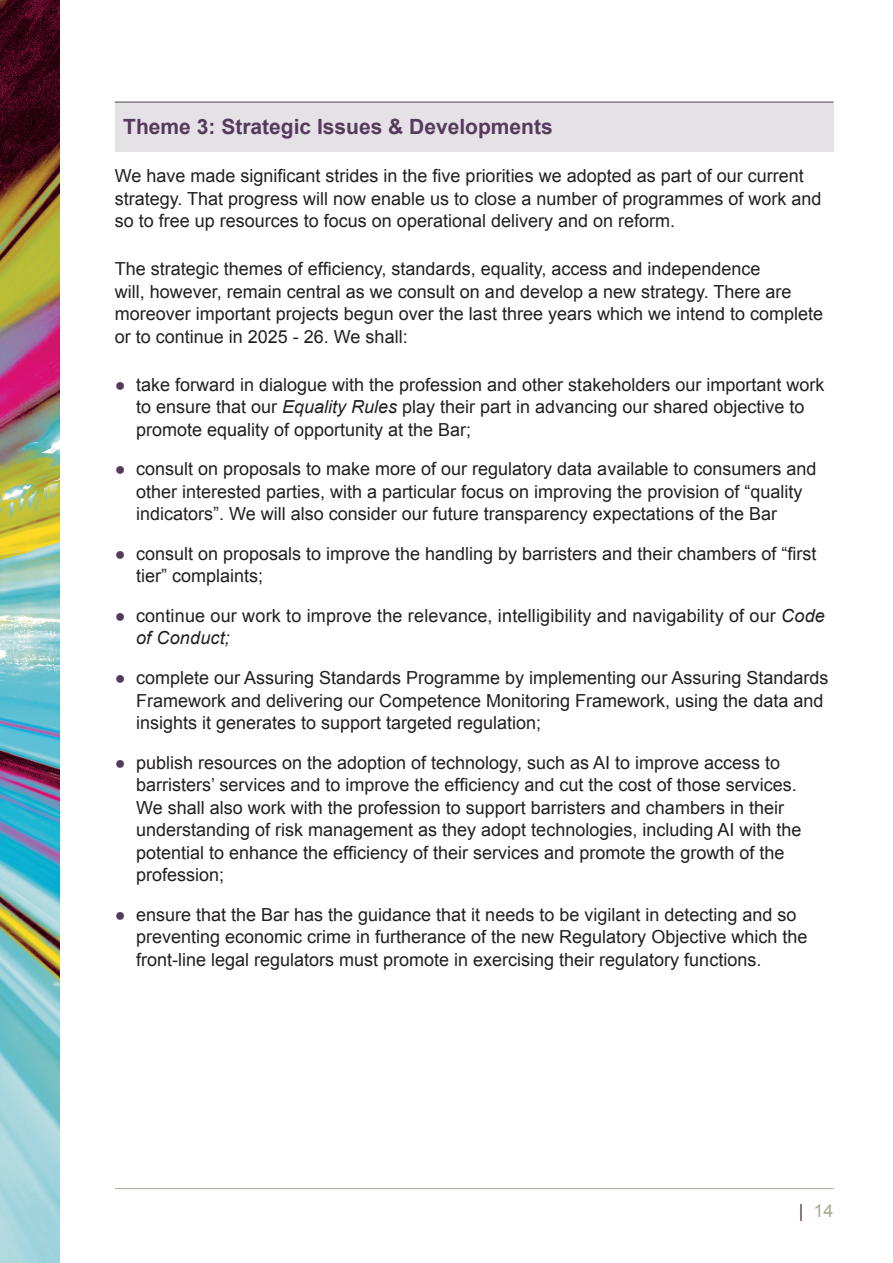
<style>
.page{position:relative;width:893px;height:1263px;background:#fff}
.page>*{position:absolute;margin:0;border:0;box-sizing:border-box;transform-origin:0 0}
.t1{font:700 21px "Arial";color:#553a5c}
.t2{font:18px/22.5px "Arial";color:#231f20}
.t3{font:18px "Arial";color:#aca894}
.s1{font-weight:700;color:#553a5c}
.s2{font-style:italic}
.s3{color:#553a5c}
</style>
<div class="page">
<hr style="left:115px;top:1188px;width:718px;height:1px;background:#aca894">
<img style="left:0;top:0;width:60px;height:1263px">
<div style="left:115px;top:102px;width:718px;height:50px;background:#e5e1e6"></div>
<hr style="left:115px;top:102px;width:718px;height:1px;background:#553a5c">
<p class="t1" style="left:123px;top:113px;width:431px">Theme 3: Strategic Issues &amp; Developments</p>
<p class="t2" style="left:115px;top:165px;width:708px">We have made significant strides in the five priorities we adopted as part of our current strategy. That progress will now enable us to close a number of programmes of work and so to free up resources to focus on operational delivery and on reform.</p>
<p class="t2" style="left:115px;top:258px;width:710px">The strategic themes of efficiency, standards, equality, access and independence<br>will, however, remain central as we consult on and develop a new strategy. There are moreover important projects begun over the last three years which we intend to complete or to continue in 2025 - 26. We shall:</p>
<p class="t2" style="left:136px;top:373px;width:690px;text-indent:-21px"><span class="s1">●</span> take forward in dialogue with the profession and other stakeholders our important work to ensure that our <span class="s2">Equality Rules</span> play their part in advancing our shared objective to promote equality of opportunity at the Bar;</p>
<p class="t2" style="left:136px;top:458px;width:682px;text-indent:-21px"><span class="s1">●</span> consult on proposals to make more of our regulatory data available to consumers and other interested parties, with a particular focus on improving the provision of “quality indicators”. We will also consider our future transparency expectations of the Bar</p>
<p class="t2" style="left:136px;top:543px;width:682px;text-indent:-21px"><span class="s1">●</span> consult on proposals to improve the handling by barristers and their chambers of “first tier” complaints;</p>
<p class="t2" style="left:136px;top:605px;width:690px;text-indent:-21px"><span class="s1">●</span> continue our work to improve the relevance, intelligibility and navigability of our <span class="s2">Code of Conduct;</span></p>
<p class="t2" style="left:136px;top:667px;width:694px;text-indent:-21px"><span class="s1">●</span> complete our Assuring Standards Programme by implementing our Assuring Standards<br>Framework and delivering our Competence Monitoring Framework, using the data and insights it generates to support targeted regulation;</p>
<p class="t2" style="left:136px;top:751px;width:667px;text-indent:-21px"><span class="s1">●</span> publish resources on the adoption of technology, such as AI to improve access to barristers’ services and to improve the efficiency and cut the cost of those services.<br>We shall also work with the profession to support barristers and chambers in their understanding of risk management as they adopt technologies, including AI with the potential to enhance the efficiency of their services and promote the growth of the profession;</p>
<p class="t2" style="left:136px;top:903px;width:673px;text-indent:-21px"><span class="s1">●</span> ensure that the Bar has the guidance that it needs to be vigilant in detecting and so preventing economic crime in furtherance of the new Regulatory Objective which the front-line legal regulators must promote in exercising their regulatory functions.</p>
<p class="t3" style="left:799px;top:1198px;width:36px"><span class="s3">|</span> 14</p>
</div>
